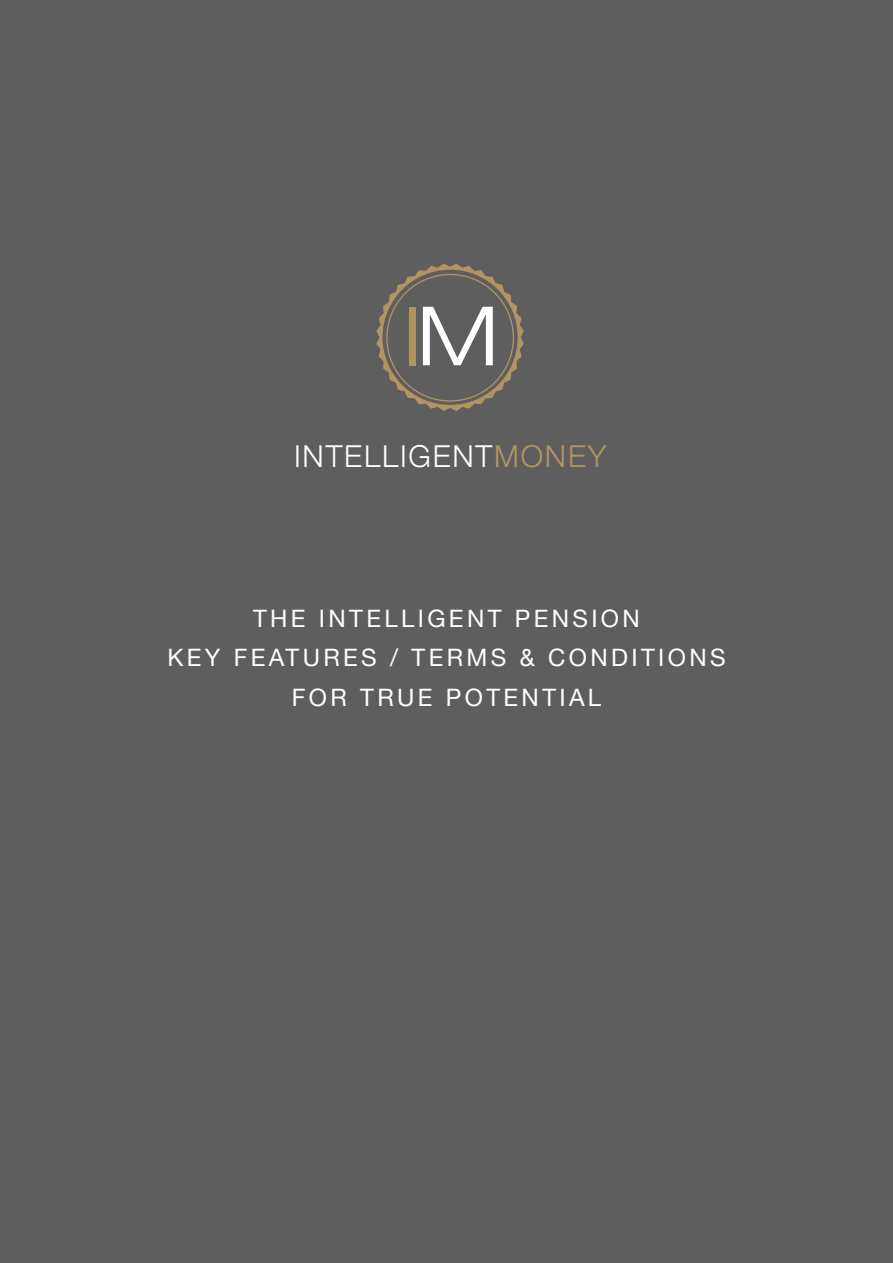
<style>
.page{position:relative;width:893px;height:1263px;background:#5f5e5e}
.page>*{position:absolute;margin:0;border:0;box-sizing:border-box;transform-origin:0 0}
.t1{font:300 81.9px "Helvetica Neue";color:#b29461;scale:1.25 1}
.t2{font:300 30.15px "Helvetica Neue";letter-spacing:.06em;color:#fff}
.t3{font:24px/39.8px "Helvetica Neue";letter-spacing:.14em;color:#fff;text-align:center}
.s1{color:#fff}
.s2{color:#b29461}
</style>
<div class="page">
<svg style="left:376px;top:264px;width:148px;height:147px"></svg>
<h1 class="t1" style="left:401px;top:270px;width:80px">I<span class="s1">M</span></h1>
<p class="t2" style="left:294px;top:432px;width:314px">INTELLIGENT<span class="s2">MONEY</span></p>
<p class="t3" style="left:167px;top:600px;width:560px">THE INTELLIGENT PENSION<br>KEY FEATURES / TERMS &amp; CONDITIONS<br>FOR TRUE POTENTIAL</p>
</div>
